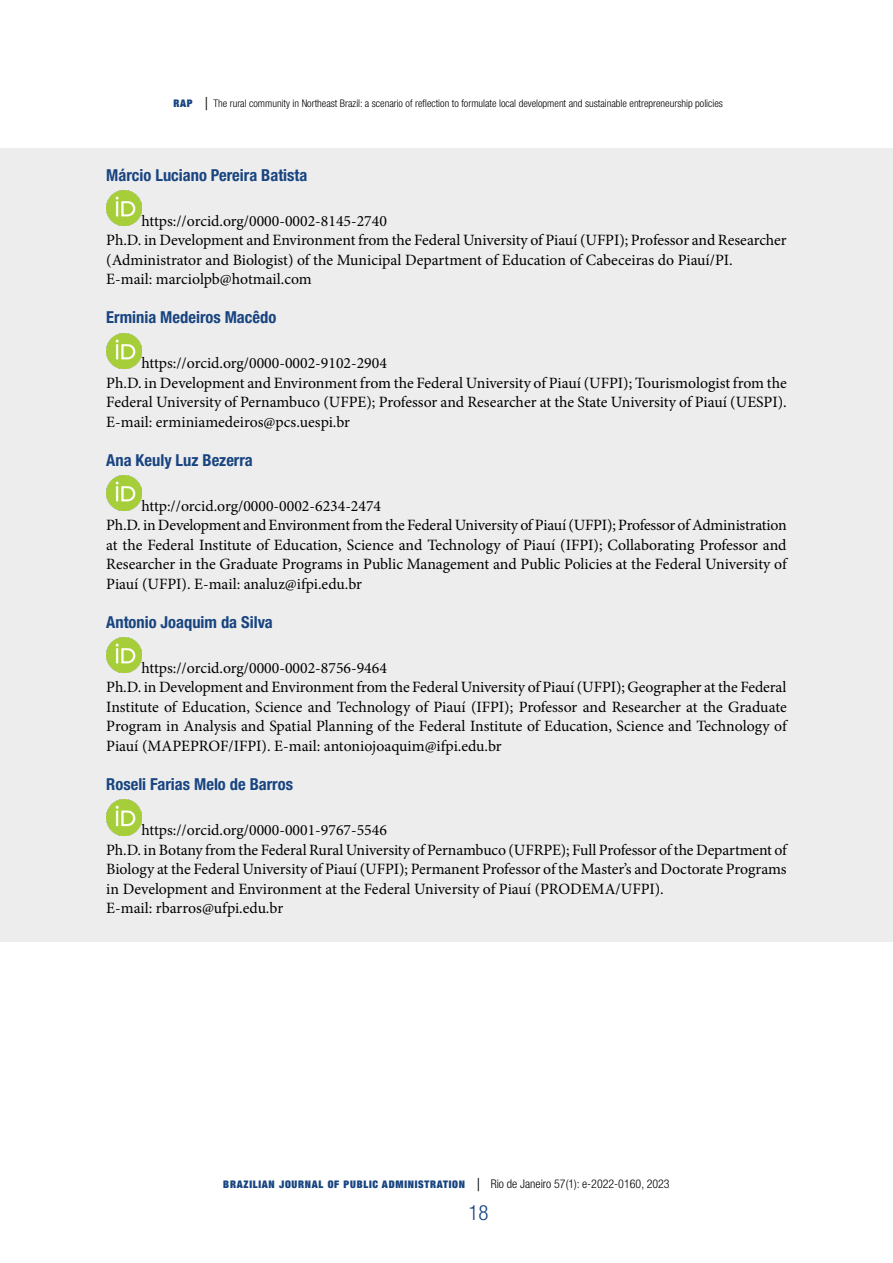
<style>
.page{position:relative;width:893px;height:1263px;background:#fff}
.page>*{position:absolute;margin:0;border:0;box-sizing:border-box;transform-origin:0 0}
.t1{font:300 condensed 21px "Helvetica Neue LT Std";color:#184480}
.t2{font:700 condensed 16.5px "Helvetica Neue LT Std";color:#184480}
.t3{font:15.75px/19.5px "Minion Pro";letter-spacing:-.005em;color:#000}
.t4{font:300 condensed 10.5px "Helvetica Neue LT Std";color:#000}
.t5{font:900 expanded 10.5px "Helvetica Neue";letter-spacing:.07em;color:#184480}
.s1{font-family:"Helvetica Neue";font-weight:900;font-stretch:expanded;color:#184480}
.s2{font-size:18px}
.s3{font-family:"Helvetica Neue LT Std";font-weight:300;font-stretch:condensed;font-size:18px;color:#000}
.s4{font-family:"Helvetica Neue LT Std";font-weight:300;font-stretch:condensed;font-size:12px;color:#000}
</style>
<div class="page">
<div style="left:0;top:148px;width:893px;height:794px;background:#ededed"></div>
<img style="left:106px;top:191px;width:35px;height:35px">
<img style="left:106px;top:333px;width:35px;height:35px">
<img style="left:106px;top:476px;width:35px;height:35px">
<img style="left:106px;top:638px;width:35px;height:35px">
<img style="left:106px;top:800px;width:35px;height:35px">
<p class="t4" style="left:173px;top:98px;width:551px"><span class="s1">RAP</span> <span class="s2">|</span> The rural community in Northeast Brazil: a scenario of reflection to formulate local development and sustainable entrepreneurship policies</p>
<p class="t2" style="left:106px;top:165px;width:203px">Márcio Luciano Pereira Batista</p>
<p class="t3" style="left:106px;top:211px;width:682px;text-indent:35px">https://orcid.org/0000-0002-8145-2740<br>Ph.D. in Development and Environment from the Federal University of Piauí (UFPI); Professor and Researcher (Administrator and Biologist) of the Municipal Department of Education of Cabeceiras do Piauí/PI.<br>E-mail: marciolpb@hotmail.com</p>
<p class="t2" style="left:106px;top:308px;width:171px">Erminia Medeiros Macêdo</p>
<p class="t3" style="left:106px;top:354px;width:682px;text-indent:35px">https://orcid.org/0000-0002-9102-2904<br>Ph.D. in Development and Environment from the Federal University of Piauí (UFPI); Tourismologist from the Federal University of Pernambuco (UFPE); Professor and Researcher at the State University of Piauí (UESPI).<br>E-mail: erminiamedeiros@pcs.uespi.br</p>
<p class="t2" style="left:106px;top:450px;width:148px">Ana Keuly Luz Bezerra</p>
<p class="t3" style="left:106px;top:496px;width:682px;text-indent:35px">http://orcid.org/0000-0002-6234-2474<br>Ph.D. in Development and Environment from the Federal University of Piauí (UFPI); Professor of Administration at the Federal Institute of Education, Science and Technology of Piauí (IFPI); Collaborating Professor and Researcher in the Graduate Programs in Public Management and Public Policies at the Federal University of Piauí (UFPI). E-mail: analuz@ifpi.edu.br</p>
<p class="t2" style="left:106px;top:612px;width:168px">Antonio Joaquim da Silva</p>
<p class="t3" style="left:106px;top:658px;width:682px;text-indent:35px">https://orcid.org/0000-0002-8756-9464<br>Ph.D. in Development and Environment from the Federal University of Piauí (UFPI); Geographer at the Federal Institute of Education, Science and Technology of Piauí (IFPI); Professor and Researcher at the Graduate Program in Analysis and Spatial Planning of the Federal Institute of Education, Science and Technology of Piauí (MAPEPROF/IFPI). E-mail: antoniojoaquim@ifpi.edu.br</p>
<p class="t2" style="left:106px;top:774px;width:188px">Roseli Farias Melo de Barros</p>
<p class="t3" style="left:106px;top:820px;width:682px;text-indent:35px">https://orcid.org/0000-0001-9767-5546<br>Ph.D. in Botany from the Federal Rural University of Pernambuco (UFRPE); Full Professor of the Department of Biology at the Federal University of Piauí (UFPI); Permanent Professor of the Master’s and Doctorate Programs in Development and Environment at the Federal University of Piauí (PRODEMA/UFPI).<br>E-mail: rbarros@ufpi.edu.br</p>
<p class="t5" style="left:223px;top:1177px;width:448px">BRAZILIAN JOURNAL OF PUBLIC ADMINISTRATION <span class="s3">|</span> <span class="s4">Rio de Janeiro 57(1): e-2022-0160, 2023</span></p>
<h1 class="t1" style="left:468px;top:1200px;width:22px">18</h1>
</div>
